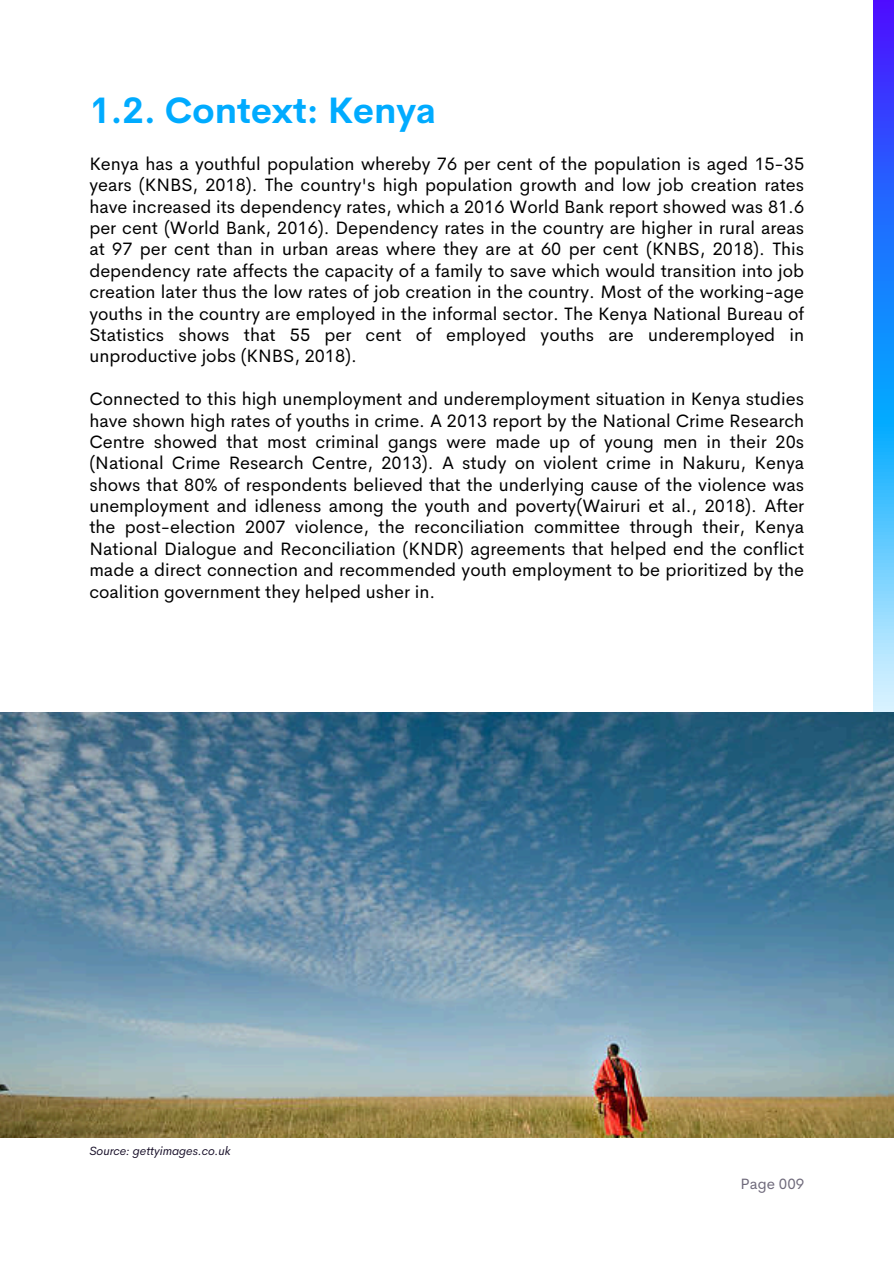
<style>
.page{position:relative;width:894px;height:1264px;background:#fff}
.page>*{position:absolute;margin:0;border:0;box-sizing:border-box;transform-origin:0 0}
.t1{font:700 36px "Cerebri Sans";color:#00abff}
.t2{font:18px/21.3px "Cerebri Sans";color:#000;text-align:justify}
.t3{font:15px "Cerebri Sans";color:#6f6a7b}
.t4{font:italic 12px "Cerebri Sans";color:#180f29}
</style>
<div class="page">
<svg style="left:873px;top:0;width:20px;height:712px;background:#448fff"></svg>
<img style="left:0;top:712px;width:893px;height:424px">
<h3 class="t1" style="left:89px;top:87px;width:348px">1.2. Context: Kenya</h3>
<h2 class="t2" style="left:89px;top:153px;width:716px">Kenya has a youthful population whereby 76 per cent of the population is aged 15-35 years (KNBS, 2018). The country's high population growth and low job creation rates have increased its dependency rates, which a 2016 World Bank report showed was 81.6 per cent (World Bank, 2016). Dependency rates in the country are higher in rural areas at 97 per cent than in urban areas where they are at 60 per cent (KNBS, 2018). This dependency rate affects the capacity of a family to save which would transition into job creation later thus the low rates of job creation in the country. Most of the working-age youths in the country are employed in the informal sector. The Kenya National Bureau of Statistics shows that 55 per cent of employed youths are underemployed in unproductive jobs (KNBS, 2018).</h2>
<p class="t2" style="left:89px;top:388px;width:716px">Connected to this high unemployment and underemployment situation in Kenya studies have shown high rates of youths in crime. A 2013 report by the National Crime Research Centre showed that most criminal gangs were made up of young men in their 20s (National Crime Research Centre, 2013). A study on violent crime in Nakuru, Kenya shows that 80% of respondents believed that the underlying cause of the violence was unemployment and idleness among the youth and poverty(Wairuri et al., 2018). After the post-election 2007 violence, the reconciliation committee through their, Kenya National Dialogue and Reconciliation (KNDR) agreements that helped end the conflict made a direct connection and recommended youth employment to be prioritized by the coalition government they helped usher in.</p>
<h1 class="t4" style="left:89px;top:1142px;width:143px">Source: gettyimages.co.uk</h1>
<h2 class="t3" style="left:740px;top:1174px;width:65px">Page 009</h2>
</div>
